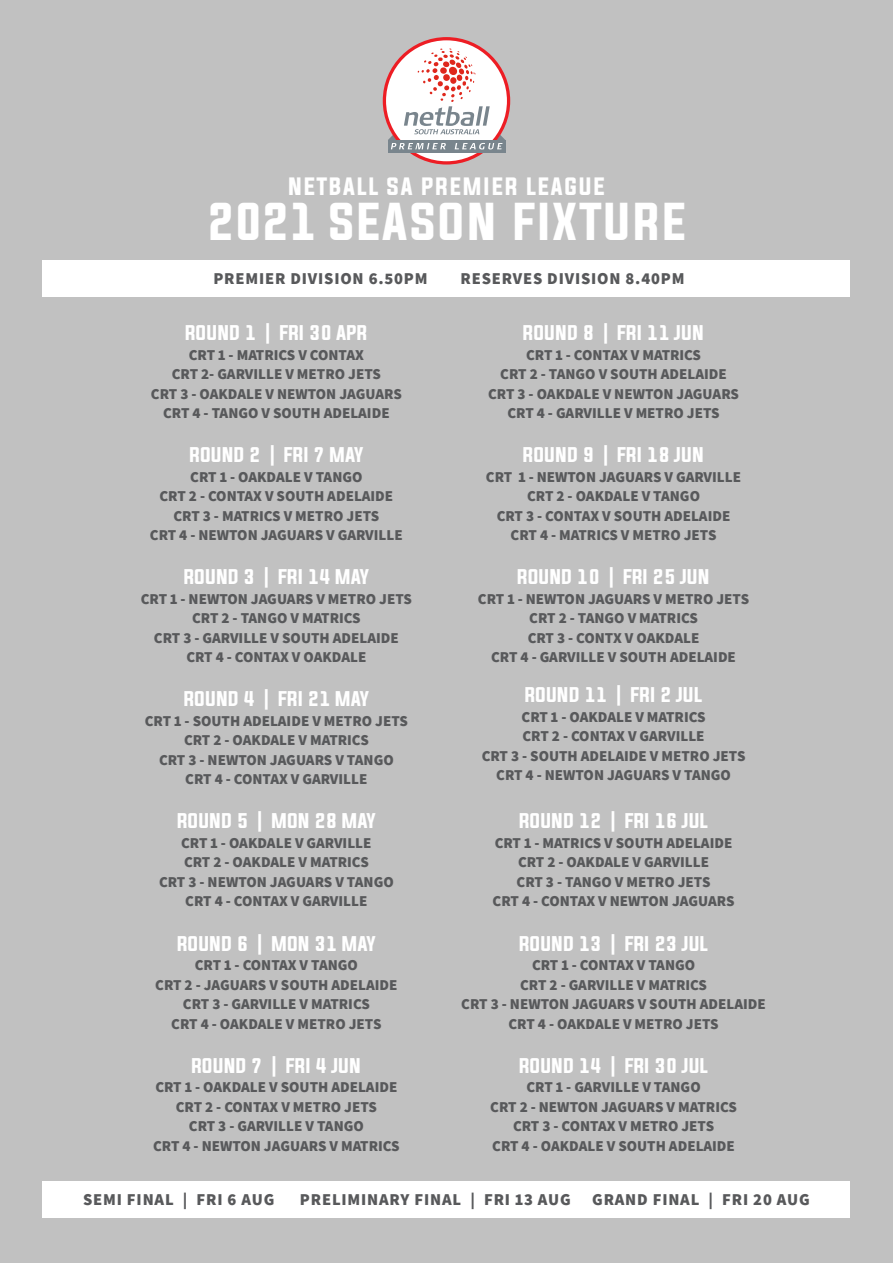
<style>
.page{position:relative;width:893px;height:1263px;background:#c1c1c1}
.page>*{position:absolute;margin:0;border:0;box-sizing:border-box;transform-origin:0 0}
.t1{font:45px "Evogria";letter-spacing:.05em;color:#fff}
.t2{font:22.5px "Evogria";letter-spacing:.05em;color:#fff}
.t3{font:18px "Evogria";color:#fff}
.t4{font:800 16.5px "Assistant";letter-spacing:.05em;color:#58595b}
.t5{font:800 15px/19.5px "Assistant";color:#58595b;text-align:center}
</style>
<div class="page">
<div style="left:43px;top:260px;width:807px;height:37px;background:#fff"></div>
<div style="left:43px;top:1181px;width:807px;height:37px;background:#fff"></div>
<svg style="left:384px;top:39px;width:125px;height:124px"></svg>
<div style="left:383px;top:37px;width:127px;height:128px;border:3px solid #ed1d24;border-radius:50%"></div>
<svg style="left:388px;top:149px;width:117px;height:3px"></svg>
<svg style="left:388px;top:48px;width:117px;height:101px;background:#e6d6d7"></svg>
<h2 class="t2" style="left:288px;top:170px;width:319px">NETBALL SA PREMIER LEAGUE</h2>
<h1 class="t1" style="left:207px;top:190px;width:481px">2021 SEASON FIXTURE</h1>
<p class="t4" style="left:213px;top:267px;width:216px">PREMIER DIVISION 6.50PM</p>
<p class="t4" style="left:460px;top:267px;width:225px">RESERVES DIVISION 8.40PM</p>
<p class="t3" style="left:185px;top:320px;width:184px">ROUND 1 | FRI 30 APR</p>
<p class="t5" style="left:151px;top:344px;width:252px">CRT 1 - MATRICS V CONTAX<br>CRT 2- GARVILLE V METRO JETS<br>CRT 3 - OAKDALE V NEWTON JAGUARS<br>CRT 4 - TANGO V SOUTH ADELAIDE</p>
<p class="t3" style="left:190px;top:442px;width:175px">ROUND 2 | FRI 7 MAY</p>
<p class="t5" style="left:150px;top:466px;width:254px">CRT 1 - OAKDALE V TANGO<br>CRT 2 - CONTAX V SOUTH ADELAIDE<br>CRT 3 - MATRICS V METRO JETS<br>CRT 4 - NEWTON JAGUARS V GARVILLE</p>
<p class="t3" style="left:184px;top:564px;width:187px">ROUND 3 | FRI 14 MAY</p>
<p class="t5" style="left:141px;top:588px;width:273px">CRT 1 - NEWTON JAGUARS V METRO JETS<br>CRT 2 - TANGO V MATRICS<br>CRT 3 - GARVILLE V SOUTH ADELAIDE<br>CRT 4 - CONTAX V OAKDALE</p>
<p class="t3" style="left:184px;top:686px;width:187px">ROUND 4 | FRI 21 MAY</p>
<p class="t5" style="left:145px;top:711px;width:265px">CRT 1 - SOUTH ADELAIDE V METRO JETS<br>CRT 2 - OAKDALE V MATRICS<br>CRT 3 - NEWTON JAGUARS V TANGO<br>CRT 4 - CONTAX V GARVILLE</p>
<p class="t3" style="left:177px;top:808px;width:200px">ROUND 5 | MON 28 MAY</p>
<p class="t5" style="left:159px;top:833px;width:236px">CRT 1 - OAKDALE V GARVILLE<br>CRT 2 - OAKDALE V MATRICS<br>CRT 3 - NEWTON JAGUARS V TANGO<br>CRT 4 - CONTAX V GARVILLE</p>
<p class="t3" style="left:177px;top:930px;width:200px">ROUND 6 | MON 31 MAY</p>
<p class="t5" style="left:155px;top:955px;width:244px">CRT 1 - CONTAX V TANGO<br>CRT 2 - JAGUARS V SOUTH ADELAIDE<br>CRT 3 - GARVILLE V MATRICS<br>CRT 4 - OAKDALE V METRO JETS</p>
<p class="t3" style="left:191px;top:1052px;width:171px">ROUND 7 | FRI 4 JUN</p>
<p class="t5" style="left:153px;top:1077px;width:248px">CRT 1 - OAKDALE V SOUTH ADELAIDE<br>CRT 2 - CONTAX V METRO JETS<br>CRT 3 - GARVILLE V TANGO<br>CRT 4 - NEWTON JAGUARS V MATRICS</p>
<p class="t3" style="left:523px;top:320px;width:183px">ROUND 8 | FRI 11 JUN</p>
<p class="t5" style="left:488px;top:344px;width:252px">CRT 1 - CONTAX V MATRICS<br>CRT 2 - TANGO V SOUTH ADELAIDE<br>CRT 3 - OAKDALE V NEWTON JAGUARS<br>CRT 4 - GARVILLE V METRO JETS</p>
<p class="t3" style="left:523px;top:442px;width:183px">ROUND 9 | FRI 18 JUN</p>
<p class="t5" style="left:486px;top:466px;width:257px">CRT 1 - NEWTON JAGUARS V GARVILLE<br>CRT 2 - OAKDALE V TANGO<br>CRT 3 - CONTAX V SOUTH ADELAIDE<br>CRT 4 - MATRICS V METRO JETS</p>
<p class="t3" style="left:517px;top:564px;width:194px">ROUND 10 | FRI 25 JUN</p>
<p class="t5" style="left:478px;top:588px;width:273px">CRT 1 - NEWTON JAGUARS V METRO JETS<br>CRT 2 - TANGO V MATRICS<br>CRT 3 - CONTX V OAKDALE<br>CRT 4 - GARVILLE V SOUTH ADELAIDE</p>
<p class="t3" style="left:525px;top:682px;width:179px">ROUND 11 | FRI 2 JUL</p>
<p class="t5" style="left:482px;top:706px;width:265px">CRT 1 - OAKDALE V MATRICS<br>CRT 2 - CONTAX V GARVILLE<br>CRT 3 - SOUTH ADELAIDE V METRO JETS<br>CRT 4 - NEWTON JAGUARS V TANGO</p>
<p class="t3" style="left:519px;top:808px;width:191px">ROUND 12 | FRI 16 JUL</p>
<p class="t5" style="left:493px;top:833px;width:243px">CRT 1 - MATRICS V SOUTH ADELAIDE<br>CRT 2 - OAKDALE V GARVILLE<br>CRT 3 - TANGO V METRO JETS<br>CRT 4 - CONTAX V NEWTON JAGUARS</p>
<p class="t3" style="left:519px;top:930px;width:191px">ROUND 13 | FRI 23 JUL</p>
<p class="t5" style="left:461px;top:955px;width:306px">CRT 1 - CONTAX V TANGO<br>CRT 2 - GARVILLE V MATRICS<br>CRT 3 - NEWTON JAGUARS V SOUTH ADELAIDE<br>CRT 4 - OAKDALE V METRO JETS</p>
<p class="t3" style="left:519px;top:1052px;width:191px">ROUND 14 | FRI 30 JUL</p>
<p class="t5" style="left:490px;top:1077px;width:248px">CRT 1 - GARVILLE V TANGO<br>CRT 2 - NEWTON JAGUARS V MATRICS<br>CRT 3 - CONTAX V METRO JETS<br>CRT 4 - OAKDALE V SOUTH ADELAIDE</p>
<p class="t4" style="left:83px;top:1188px;width:193px">SEMI FINAL | FRI 6 AUG</p>
<p class="t4" style="left:300px;top:1188px;width:272px">PRELIMINARY FINAL | FRI 13 AUG</p>
<p class="t4" style="left:592px;top:1188px;width:219px">GRAND FINAL | FRI 20 AUG</p>
</div>
